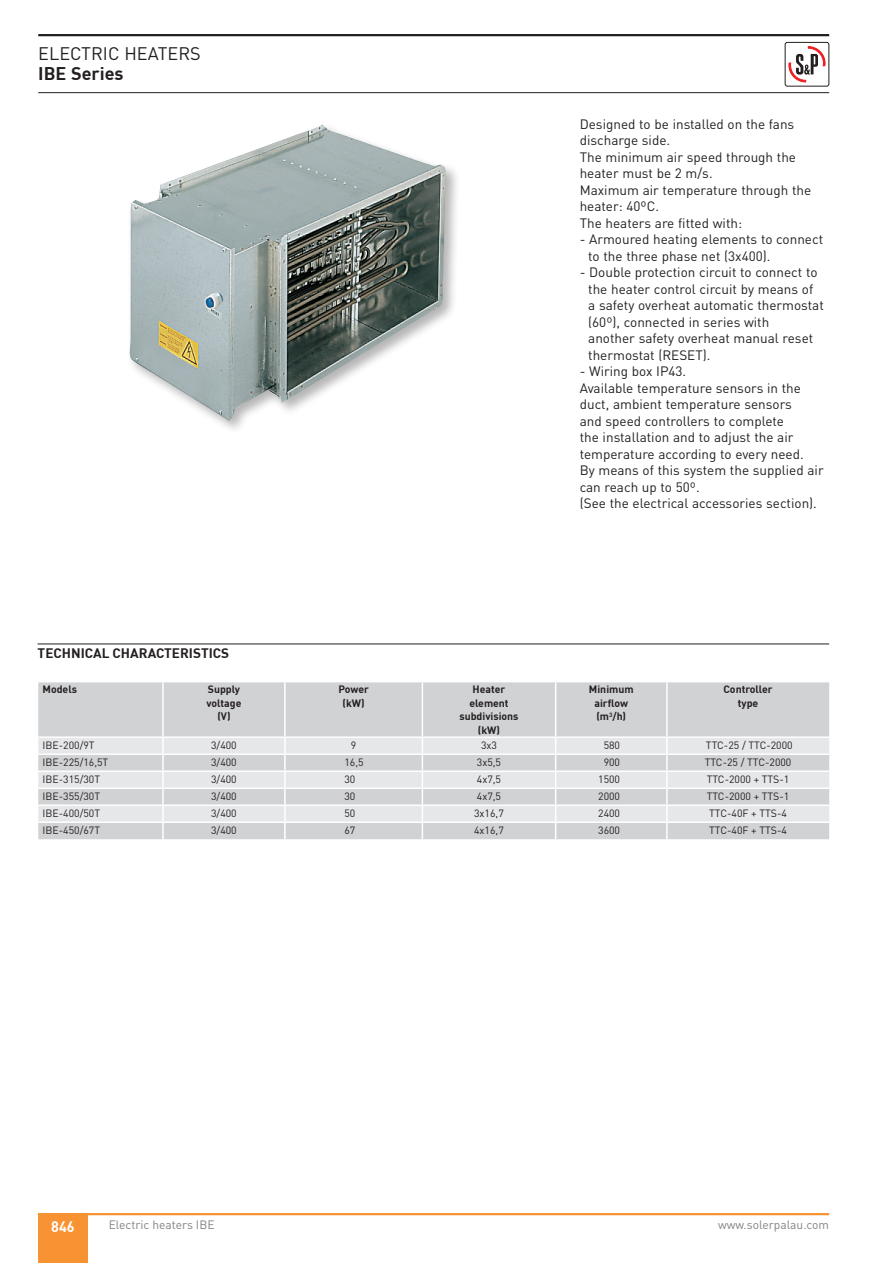
<style>
.page{position:relative;width:893px;height:1263px;background:#fff}
.page>*{position:absolute;margin:0;border:0;box-sizing:border-box;transform-origin:0 0}
.t1{font:18px "DIN";color:#231f20}
.t2{font:700 18px "DIN";color:#231f20}
.t3{font:700 15px "DIN";color:#fff;scale:.95 1}
.t4{font:13.5px/16.5px "DIN";color:#231f20}
.t5{font:700 13.5px "DIN";color:#231f20}
.t6{font:12px "DIN";color:#808285}
.texto{font:10.5px "DIN";color:#231f20}
.texto-2{font:700 10.5px "DIN";color:#231f20}
</style>
<div class="page">
<hr style="left:38px;top:1213px;width:791px;height:2px;background:#f79332">
<div style="left:38px;top:1214px;width:49px;height:49px;background:#f79332"></div>
<hr style="left:38px;top:34px;width:791px;height:2px;background:#231f20">
<hr style="left:38px;top:92px;width:791px;height:1px;background:#231f20">
<svg style="left:788px;top:47px;width:38px;height:36px"></svg>
<div style="left:785px;top:42px;width:44px;height:44px;border:1px solid #231f20;border-radius:2px"></div>
<div style="left:127px;top:122px;width:334px;height:313px;background:#231f20;opacity:.33"></div>
<img style="left:130px;top:125px;width:316px;height:296px">
<div style="left:38px;top:682px;width:791px;height:157px;background:#d1d2d4"></div>
<svg style="left:38px;top:738px;width:791px;height:83px;background:#dddee0"></svg>
<hr style="left:162px;top:682px;width:2px;height:54px;background:#fff">
<hr style="left:284px;top:682px;width:2px;height:54px;background:#fff">
<hr style="left:422px;top:682px;width:1px;height:54px;background:#fff">
<hr style="left:555px;top:682px;width:1px;height:54px;background:#fff">
<hr style="left:666px;top:682px;width:2px;height:54px;background:#fff">
<hr style="left:38px;top:736px;width:125px;height:2px;background:#fff">
<hr style="left:163px;top:736px;width:122px;height:2px;background:#fff">
<hr style="left:285px;top:736px;width:137px;height:2px;background:#fff">
<hr style="left:422px;top:736px;width:134px;height:2px;background:#fff">
<hr style="left:556px;top:736px;width:111px;height:2px;background:#fff">
<hr style="left:667px;top:736px;width:162px;height:2px;background:#fff">
<hr style="left:38px;top:753px;width:125px;height:2px;background:#fff">
<hr style="left:163px;top:753px;width:122px;height:2px;background:#fff">
<hr style="left:285px;top:753px;width:137px;height:2px;background:#fff">
<hr style="left:422px;top:753px;width:134px;height:2px;background:#fff">
<hr style="left:556px;top:753px;width:111px;height:2px;background:#fff">
<hr style="left:667px;top:753px;width:162px;height:2px;background:#fff">
<hr style="left:38px;top:770px;width:125px;height:2px;background:#fff">
<hr style="left:163px;top:770px;width:122px;height:2px;background:#fff">
<hr style="left:285px;top:770px;width:137px;height:2px;background:#fff">
<hr style="left:422px;top:770px;width:134px;height:2px;background:#fff">
<hr style="left:556px;top:770px;width:111px;height:2px;background:#fff">
<hr style="left:667px;top:770px;width:162px;height:2px;background:#fff">
<hr style="left:38px;top:787px;width:125px;height:2px;background:#fff">
<hr style="left:163px;top:787px;width:122px;height:2px;background:#fff">
<hr style="left:285px;top:787px;width:137px;height:2px;background:#fff">
<hr style="left:422px;top:787px;width:134px;height:2px;background:#fff">
<hr style="left:556px;top:787px;width:111px;height:2px;background:#fff">
<hr style="left:667px;top:787px;width:162px;height:2px;background:#fff">
<hr style="left:38px;top:804px;width:125px;height:2px;background:#fff">
<hr style="left:163px;top:804px;width:122px;height:2px;background:#fff">
<hr style="left:285px;top:804px;width:137px;height:2px;background:#fff">
<hr style="left:422px;top:804px;width:134px;height:2px;background:#fff">
<hr style="left:556px;top:804px;width:111px;height:2px;background:#fff">
<hr style="left:667px;top:804px;width:162px;height:2px;background:#fff">
<hr style="left:38px;top:821px;width:125px;height:2px;background:#fff">
<hr style="left:163px;top:821px;width:122px;height:2px;background:#fff">
<svg style="left:162px;top:738px;width:2px;height:101px"></svg>
<hr style="left:285px;top:821px;width:137px;height:2px;background:#fff">
<svg style="left:284px;top:738px;width:2px;height:101px"></svg>
<hr style="left:422px;top:821px;width:134px;height:2px;background:#fff">
<svg style="left:422px;top:738px;width:1px;height:101px"></svg>
<hr style="left:556px;top:821px;width:111px;height:2px;background:#fff">
<svg style="left:555px;top:738px;width:1px;height:101px"></svg>
<hr style="left:667px;top:821px;width:162px;height:2px;background:#fff">
<svg style="left:666px;top:738px;width:2px;height:101px"></svg>
<hr style="left:38px;top:644px;width:791px;height:1px;background:#231f20">
<h1 class="t1" style="left:38px;top:43px;width:164px">ELECTRIC HEATERS</h1>
<h1 class="t2" style="left:38px;top:62px;width:87px">IBE Series</h1>
<p class="t5" style="left:38px;top:645px;width:193px">TECHNICAL CHARACTERISTICS</p>
<p class="texto-2" style="left:43px;top:683px;width:36px">Models</p>
<p class="texto-2" style="left:208px;top:683px;width:34px">Supply</p>
<p class="texto-2" style="left:206px;top:696px;width:37px">voltage</p>
<p class="texto-2" style="left:217px;top:710px;width:15px">(V)</p>
<p class="texto-2" style="left:338px;top:683px;width:32px">Power</p>
<p class="texto-2" style="left:343px;top:696px;width:24px">(kW)</p>
<p class="t4" style="left:580px;top:115px;width:216px">Designed to be installed on the fans discharge side.</p>
<p class="t4" style="left:580px;top:148px;width:218px">The minimum air speed through the heater must be 2 m/s.</p>
<p class="t4" style="left:580px;top:181px;width:233px">Maximum air temperature through the heater: 40ºC.</p>
<p class="t4" style="left:580px;top:214px;width:164px">The heaters are fitted with:</p>
<p class="t4" style="left:588px;top:231px;width:236px;text-indent:-9px">- Armoured heating elements to connect to the three phase net (3x400).</p>
<p class="t4" style="left:588px;top:264px;width:237px;text-indent:-9px">- Double protection circuit to connect to the heater control circuit by means of<br>a safety overheat automatic thermostat (60º), connected in series with<br>another safety overheat manual reset thermostat (RESET).</p>
<p class="t4" style="left:580px;top:363px;width:108px">- Wiring box IP43.</p>
<p class="t4" style="left:580px;top:379px;width:245px">Available temperature sensors in the duct, ambient temperature sensors<br>and speed controllers to complete<br>the installation and to adjust the air temperature according to every need.<br>By means of this system the supplied air can reach up to 50º.</p>
<p class="t4" style="left:580px;top:495px;width:239px">(See the electrical accessories section).</p>
<p class="texto-2" style="left:473px;top:683px;width:34px">Heater</p>
<p class="texto-2" style="left:469px;top:696px;width:41px">element</p>
<p class="texto-2" style="left:459px;top:710px;width:61px">subdivisions</p>
<p class="texto-2" style="left:478px;top:723px;width:24px">(kW)</p>
<p class="texto-2" style="left:589px;top:683px;width:46px">Minimum</p>
<p class="texto-2" style="left:594px;top:696px;width:35px">airflow</p>
<p class="texto-2" style="left:596px;top:710px;width:31px">(m<sup>3</sup>/h)</p>
<p class="texto-2" style="left:723px;top:683px;width:51px">Controller</p>
<p class="texto-2" style="left:738px;top:696px;width:22px">type</p>
<p class="texto" style="left:43px;top:739px;width:54px">IBE-200/9T</p>
<p class="texto" style="left:211px;top:739px;width:27px">3/400</p>
<p class="texto" style="left:351px;top:739px;width:7px">9</p>
<p class="texto" style="left:481px;top:739px;width:17px">3x3</p>
<p class="texto" style="left:604px;top:739px;width:18px">580</p>
<p class="texto" style="left:706px;top:739px;width:88px">TTC-25 / TTC-2000</p>
<p class="texto" style="left:43px;top:756px;width:67px">IBE-225/16,5T</p>
<p class="texto" style="left:211px;top:756px;width:27px">3/400</p>
<p class="texto" style="left:344px;top:756px;width:21px">16,5</p>
<p class="texto" style="left:477px;top:756px;width:26px">3x5,5</p>
<p class="texto" style="left:604px;top:756px;width:18px">900</p>
<p class="texto" style="left:705px;top:756px;width:88px">TTC-25 / TTC-2000</p>
<p class="texto" style="left:43px;top:773px;width:59px">IBE-315/30T</p>
<p class="texto" style="left:211px;top:773px;width:27px">3/400</p>
<p class="texto" style="left:344px;top:773px;width:12px">30</p>
<p class="texto" style="left:477px;top:773px;width:26px">4x7,5</p>
<p class="texto" style="left:598px;top:773px;width:23px">1500</p>
<p class="texto" style="left:707px;top:773px;width:84px">TTC-2000 + TTS-1</p>
<p class="texto" style="left:43px;top:790px;width:59px">IBE-355/30T</p>
<p class="texto" style="left:211px;top:790px;width:27px">3/400</p>
<p class="texto" style="left:344px;top:790px;width:12px">30</p>
<p class="texto" style="left:477px;top:790px;width:26px">4x7,5</p>
<p class="texto" style="left:598px;top:790px;width:23px">2000</p>
<p class="texto" style="left:707px;top:790px;width:84px">TTC-2000 + TTS-1</p>
<p class="texto" style="left:43px;top:807px;width:59px">IBE-400/50T</p>
<p class="texto" style="left:211px;top:807px;width:27px">3/400</p>
<p class="texto" style="left:344px;top:807px;width:12px">50</p>
<p class="texto" style="left:474px;top:807px;width:31px">3x16,7</p>
<p class="texto" style="left:598px;top:807px;width:23px">2400</p>
<p class="texto" style="left:709px;top:807px;width:79px">TTC-40F + TTS-4</p>
<p class="texto" style="left:43px;top:824px;width:59px">IBE-450/67T</p>
<p class="texto" style="left:211px;top:824px;width:27px">3/400</p>
<p class="texto" style="left:344px;top:824px;width:12px">67</p>
<p class="texto" style="left:474px;top:824px;width:31px">4x16,7</p>
<p class="texto" style="left:598px;top:824px;width:23px">3600</p>
<p class="texto" style="left:709px;top:824px;width:79px">TTC-40F + TTS-4</p>
<p class="t3" style="left:51px;top:1216px;width:26px">846</p>
<p class="t6" style="left:109px;top:1217px;width:107px">Electric heaters IBE</p>
<p class="t6" style="left:718px;top:1217px;width:112px">www.solerpalau.com</p>
</div>
